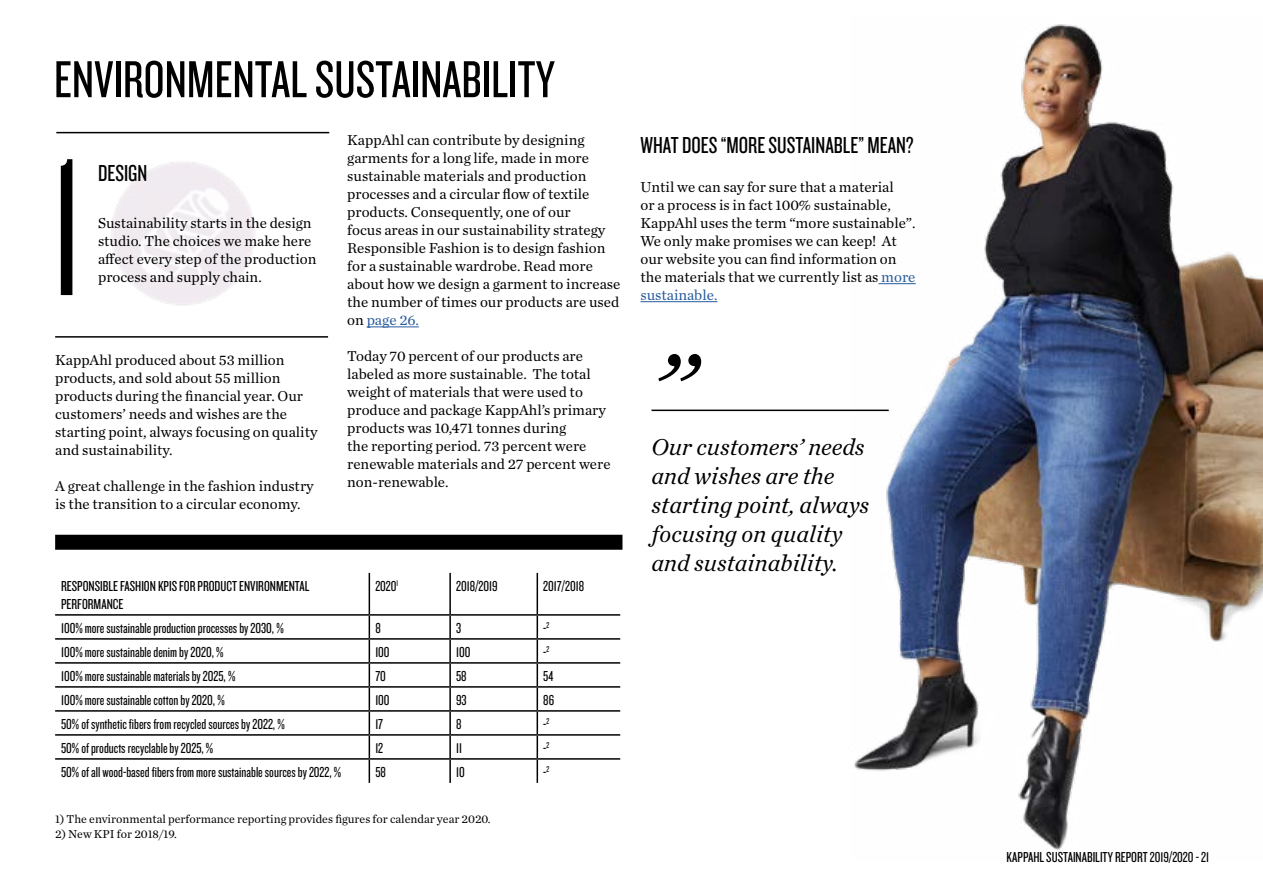
<style>
.page{position:relative;width:1263px;height:893px;background:#fff}
.page>*{position:absolute;margin:0;border:0;box-sizing:border-box;transform-origin:0 0}
.t1{font:204px "Knockout 26 Junior Flywght";color:#000}
.t2{font:italic 108px "Chronicle Text G1";color:#000}
.t3{font:54px "Knockout 28 Junior Feathrwt";color:#000}
.t4{font:italic 24px/28.8px "Chronicle Text G1";color:#000}
.t5{font:24px "Knockout 28 Junior Feathrwt";color:#000}
.t6{font:15px/18px "Chronicle Text G1";color:#000}
.t7{font:15px/18px "Knockout 28 Junior Feathrwt";color:#000}
.t8{font:12px "Chronicle Text G1";color:#000}
.s1{color:#275b9b}
</style>
<div class="page">
<hr style="left:367px;top:326px;width:52px;height:1px;background:#275b9b">
<hr style="left:651px;top:410px;width:238px;height:1px;background:#000">
<hr style="left:55px;top:336px;width:273px;height:2px;background:#000">
<hr style="left:369px;top:573px;width:1px;height:41px;background:#000">
<hr style="left:449px;top:573px;width:2px;height:41px;background:#000">
<hr style="left:537px;top:573px;width:1px;height:41px;background:#000">
<hr style="left:55px;top:614px;width:314px;height:2px;background:#000">
<hr style="left:369px;top:614px;width:81px;height:2px;background:#000">
<hr style="left:450px;top:614px;width:87px;height:2px;background:#000">
<hr style="left:449px;top:616px;width:2px;height:22px;background:#000">
<hr style="left:537px;top:614px;width:83px;height:2px;background:#000">
<hr style="left:55px;top:638px;width:314px;height:2px;background:#000">
<hr style="left:369px;top:638px;width:81px;height:2px;background:#000">
<hr style="left:450px;top:638px;width:87px;height:2px;background:#000">
<hr style="left:449px;top:640px;width:2px;height:22px;background:#000">
<hr style="left:537px;top:638px;width:83px;height:2px;background:#000">
<hr style="left:55px;top:662px;width:314px;height:2px;background:#000">
<hr style="left:369px;top:662px;width:81px;height:2px;background:#000">
<hr style="left:450px;top:662px;width:87px;height:2px;background:#000">
<hr style="left:449px;top:664px;width:2px;height:22px;background:#000">
<hr style="left:537px;top:662px;width:83px;height:2px;background:#000">
<hr style="left:55px;top:686px;width:314px;height:2px;background:#000">
<hr style="left:369px;top:686px;width:81px;height:2px;background:#000">
<hr style="left:450px;top:686px;width:87px;height:2px;background:#000">
<hr style="left:449px;top:688px;width:2px;height:22px;background:#000">
<hr style="left:537px;top:686px;width:83px;height:2px;background:#000">
<hr style="left:55px;top:710px;width:314px;height:2px;background:#000">
<hr style="left:369px;top:710px;width:81px;height:2px;background:#000">
<hr style="left:450px;top:710px;width:87px;height:2px;background:#000">
<hr style="left:449px;top:712px;width:2px;height:22px;background:#000">
<hr style="left:537px;top:710px;width:83px;height:2px;background:#000">
<hr style="left:55px;top:734px;width:314px;height:2px;background:#000">
<hr style="left:369px;top:734px;width:81px;height:2px;background:#000">
<hr style="left:450px;top:734px;width:87px;height:2px;background:#000">
<hr style="left:449px;top:736px;width:2px;height:22px;background:#000">
<hr style="left:537px;top:734px;width:83px;height:2px;background:#000">
<hr style="left:55px;top:758px;width:314px;height:2px;background:#000">
<hr style="left:369px;top:758px;width:81px;height:2px;background:#000">
<svg style="left:369px;top:616px;width:1px;height:167px"></svg>
<hr style="left:450px;top:758px;width:87px;height:2px;background:#000">
<hr style="left:449px;top:760px;width:2px;height:23px;background:#000">
<hr style="left:537px;top:758px;width:83px;height:2px;background:#000">
<svg style="left:537px;top:616px;width:1px;height:167px"></svg>
<div style="left:55px;top:535px;width:567px;height:15px;background:#000"></div>
<img style="left:851px;top:24px;width:412px;height:826px">
<hr style="left:56px;top:132px;width:273px;height:1px;background:#000">
<hr style="left:878px;top:283px;width:38px;height:1px;background:#275b9b">
<hr style="left:640px;top:301px;width:77px;height:1px;background:#275b9b">
<h3 class="t3" style="left:54px;top:46px;width:502px">ENVIRONMENTAL SUSTAINABILITY</h3>
<h1 class="t1" style="left:53px;top:115px;width:29px">1</h1>
<h3 class="t5" style="left:98px;top:158px;width:51px">DESIGN</h3>
<p class="t6" style="left:98px;top:213px;width:220px">Sustainability starts in the design studio. The choices we make here affect every step of the production process and supply chain.</p>
<p class="t6" style="left:55px;top:350px;width:264px">KappAhl produced about 53 million products, and sold about 55 million products during the financial year. Our customers’ needs and wishes are the starting point, always focusing on quality and sustainability.</p>
<p class="t6" style="left:55px;top:476px;width:260px">A great challenge in the fashion industry is the transition to a circular economy.</p>
<p class="t6" style="left:347px;top:131px;width:275px">KappAhl can contribute by designing garments for a long life, made in more sustainable materials and production processes and a circular flow of textile products. Consequently, one of our<br>focus areas in our sustainability strategy Responsible Fashion is to design fashion for a sustainable wardrobe. Read more about how we design a garment to increase the number of times our products are used on <span class="s1">page 26.</span></p>
<p class="t6" style="left:347px;top:347px;width:265px">Today 70 percent of our products are labeled as more sustainable. The total weight of materials that were used to produce and package KappAhl’s primary products was 10,471 tonnes during<br>the reporting period. 73 percent were renewable materials and 27 percent were non-renewable.</p>
<p class="t7" style="left:61px;top:576px;width:250px">RESPONSIBLE FASHION KPIS FOR PRODUCT ENVIRONMENTAL<br>PERFORMANCE</p>
<p class="t7" style="left:375px;top:576px;width:24px">2020<sup>1</sup></p>
<p class="t7" style="left:456px;top:576px;width:43px">2018/2019</p>
<p class="t7" style="left:543px;top:576px;width:42px">2017/2018</p>
<p class="t7" style="left:61px;top:618px;width:224px">100% more sustainable production processes by 2030, %</p>
<p class="t7" style="left:375px;top:618px;width:7px">8</p>
<p class="t7" style="left:456px;top:618px;width:7px">3</p>
<p class="t7" style="left:543px;top:618px;width:7px">-<sup>2</sup></p>
<p class="t7" style="left:61px;top:642px;width:164px">100% more sustainable denim by 2020, %</p>
<p class="t7" style="left:375px;top:642px;width:16px">100</p>
<p class="t7" style="left:456px;top:642px;width:16px">100</p>
<p class="t7" style="left:543px;top:642px;width:7px">-<sup>2</sup></p>
<p class="t7" style="left:61px;top:666px;width:176px">100% more sustainable materials by 2025, %</p>
<p class="t7" style="left:375px;top:666px;width:12px">70</p>
<p class="t7" style="left:456px;top:666px;width:12px">58</p>
<p class="t7" style="left:543px;top:666px;width:11px">54</p>
<p class="t7" style="left:61px;top:690px;width:165px">100% more sustainable cotton by 2020, %</p>
<p class="t7" style="left:375px;top:690px;width:16px">100</p>
<p class="t7" style="left:456px;top:690px;width:12px">93</p>
<p class="t7" style="left:543px;top:690px;width:12px">86</p>
<p class="t7" style="left:61px;top:714px;width:225px">50% of synthetic fibers from recycled sources by 2022, %</p>
<p class="t7" style="left:375px;top:714px;width:9px">17</p>
<p class="t7" style="left:456px;top:714px;width:7px">8</p>
<p class="t7" style="left:543px;top:714px;width:7px">-<sup>2</sup></p>
<p class="t7" style="left:61px;top:738px;width:154px">50% of products recyclable by 2025, %</p>
<p class="t7" style="left:375px;top:738px;width:9px">12</p>
<p class="t7" style="left:456px;top:738px;width:7px">11</p>
<p class="t7" style="left:543px;top:738px;width:7px">-<sup>2</sup></p>
<p class="t7" style="left:61px;top:762px;width:282px">50% of all wood-based fibers from more sustainable sources by 2022, %</p>
<p class="t7" style="left:375px;top:762px;width:12px">58</p>
<p class="t7" style="left:456px;top:762px;width:10px">10</p>
<p class="t7" style="left:543px;top:762px;width:7px">-<sup>2</sup></p>
<p class="t8" style="left:55px;top:810px;width:437px">1) The environmental performance reporting provides figures for calendar year 2020.</p>
<p class="t8" style="left:55px;top:825px;width:123px">2) New KPI for 2018/19.</p>
<h3 class="t5" style="left:640px;top:130px;width:274px">WHAT DOES “MORE SUSTAINABLE” MEAN?</h3>
<p class="t6" style="left:640px;top:177px;width:277px">Until we can say for sure that a material<br>or a process is in fact 100% sustainable, KappAhl uses the term “more sustainable”.<br>We only make promises we can keep! At our website you can find information on the materials that we currently list as <span class="s1">more sustainable.</span></p>
<h2 class="t2" style="left:651px;top:308px;width:47px">”</h2>
<h3 class="t4" style="left:651px;top:431px;width:219px">Our customers’ needs and wishes are the starting point, always focusing on quality and sustainability.</h3>
<p class="t7" style="left:1007px;top:848px;width:204px">KAPPAHL SUSTAINABILITY REPORT 2019/2020 - 21</p>
</div>
